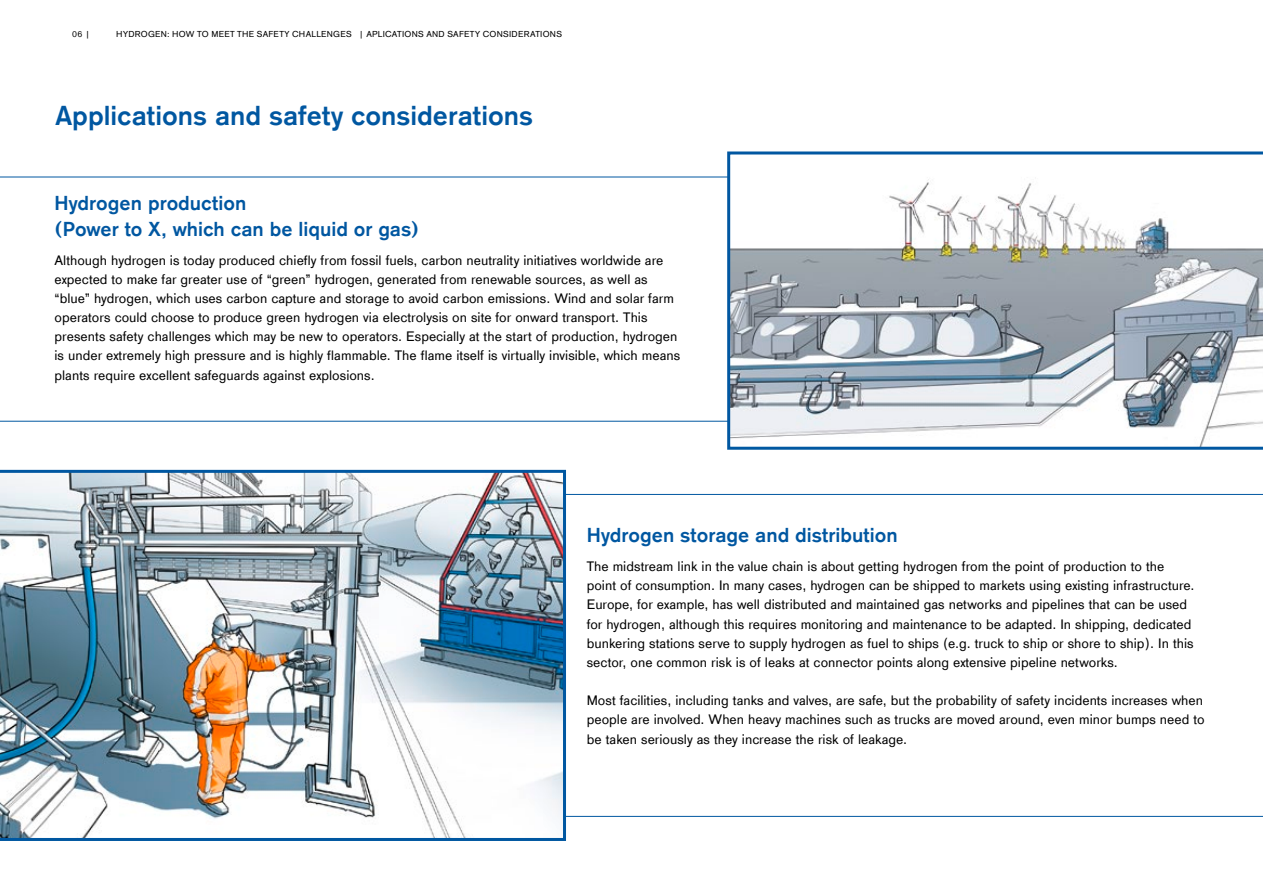
<style>
.page{position:relative;width:1263px;height:894px;background:#fff}
.page>*{position:absolute;margin:0;border:0;box-sizing:border-box;transform-origin:0 0}
.t1{font:700 28.5px "Draeger Sans Global";color:#0057a1}
.t2{font:700 21px/25.5px "Draeger Sans Global";color:#0057a1}
.t3{font:14.25px/19.2px "Draeger Sans Global";color:#000}
.t4{font:9px "Draeger Sans Global";letter-spacing:.035em;color:#000}
</style>
<div class="page">
<svg style="left:0;top:176px;width:727px;height:245px"></svg>
<img style="left:0;top:469px;width:566px;height:371px">
<svg style="left:727px;top:151px;width:536px;height:298px"></svg>
<p class="t4" style="left:72px;top:29px;width:19px">06 |</p>
<p class="t4" style="left:116px;top:29px;width:237px">HYDROGEN: HOW TO MEET THE SAFETY CHALLENGES</p>
<p class="t4" style="left:359px;top:29px;width:205px">| APLICATIONS AND SAFETY CONSIDERATIONS</p>
<h1 class="t1" style="left:55px;top:99px;width:479px">Applications and safety considerations</h1>
<h2 class="t2" style="left:55px;top:190px;width:366px">Hydrogen production<br>(Power to X, which can be liquid or gas)</h2>
<p class="t3" style="left:55px;top:250px;width:627px">Although hydrogen is today produced chiefly from fossil fuels, carbon neutrality initiatives worldwide are expected to make far greater use of “green” hydrogen, generated from renewable sources, as well as “blue” hydrogen, which uses carbon capture and storage to avoid carbon emissions. Wind and solar farm operators could choose to produce green hydrogen via electrolysis on site for onward transport. This presents safety challenges which may be new to operators. Especially at the start of production, hydrogen is under extremely high pressure and is highly flammable. The flame itself is virtually invisible, which means plants require excellent safeguards against explosions.</p>
<h2 class="t2" style="left:587px;top:522px;width:312px">Hydrogen storage and distribution</h2>
<p class="t3" style="left:587px;top:556px;width:609px">The midstream link in the value chain is about getting hydrogen from the point of production to the point of consumption. In many cases, hydrogen can be shipped to markets using existing infrastructure.<br>Europe, for example, has well distributed and maintained gas networks and pipelines that can be used for hydrogen, although this requires monitoring and maintenance to be adapted. In shipping, dedicated bunkering stations serve to supply hydrogen as fuel to ships (e.g. truck to ship or shore to ship). In this sector, one common risk is of leaks at connector points along extensive pipeline networks.</p>
<p class="t3" style="left:587px;top:690px;width:619px;text-align:justify">Most facilities, including tanks and valves, are safe, but the probability of safety incidents increases when people are involved. When heavy machines such as trucks are moved around, even minor bumps need to be taken seriously as they increase the risk of leakage.</p>
</div>
